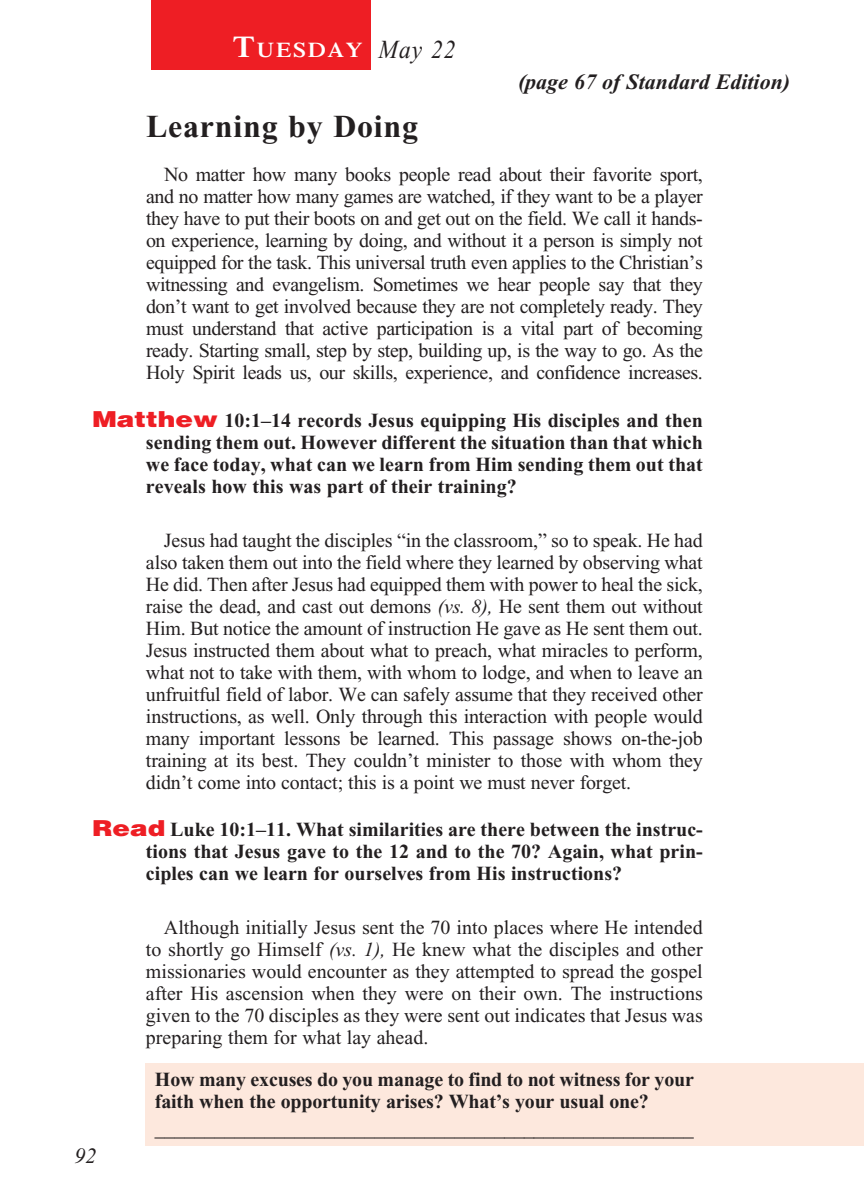
<style>
.page{position:relative;width:864px;height:1188px;background:#fff}
.page>*{position:absolute;margin:0;border:0;box-sizing:border-box;transform-origin:0 0}
._01-Daily_head{font:700 32px "Times New Roman";letter-spacing:.025em;color:#231f20}
._00-Month-Day{font:italic 26px "Times New Roman";color:#231f20;scale:.9 1}
.t1{font:italic 700 22px "Times New Roman";color:#231f20}
.t2{font:italic 22px "Times New Roman";color:#231f20}
.t3{font:600 21px "Times";letter-spacing:.07em;color:#fff;scale:1.1 1}
._4-Body_Copy{font:20px/22px "Times New Roman";letter-spacing:-.01em;color:#231f20;text-align:justify}
._6-question{font:700 20px/22px "Times New Roman";color:#231f20;text-align:justify}
.x-screened_box-text{font:700 20px/22px "Times New Roman";letter-spacing:-.01em;color:#231f20}
.s1{font-size:30px}
.s2{font-family:"Helvetica";font-weight:900;font-size:22px;color:#ee1e24}
.s3{font-style:italic}
</style>
<div class="page">
<div style="left:146px;top:1063px;width:718px;height:83px;background:#fde8dd"></div>
<div style="left:151px;top:0;width:220px;height:70px;background:#ee1e24"></div>
<p class="t3" style="left:233px;top:37px;width:119px"><span class="s1">T</span>UESDAY</p>
<p class="_00-Month-Day" style="left:378px;top:35px;width:87px">May 22</p>
<p class="t1" style="left:518px;top:69px;width:274px">(page 67 of Standard Edition)</p>
<p class="_01-Daily_head" style="left:146px;top:108px;width:274px">Learning by Doing</p>
<p class="_4-Body_Copy" style="left:146px;top:163px;width:559px;text-indent:18px">No matter how many books people read about their favorite sport, and no matter how many games are watched, if they want to be a player they have to put their boots on and get out on the field. We call it hands&shy;on experience, learning by doing, and without it a person is simply not equipped for the task. This universal truth even applies to the Christian’s witnessing and evangelism. Sometimes we hear people say that they don’t want to get involved because they are not completely ready. They must understand that active participation is a vital part of becoming ready. Starting small, step by step, building up, is the way to go. As the Holy Spirit leads us, our skills, experience, and confidence increases.</p>
<p class="_6-question" style="left:146px;top:410px;width:558px;text-indent:-54px"><span class="s2">Matthew</span> 10:1–14 records Jesus equipping His disciples and then sending them out. However different the situation than that which we face today, what can we learn from Him sending them out that reveals how this was part of their training?</p>
<p class="_4-Body_Copy" style="left:146px;top:530px;width:558px;text-indent:18px">Jesus had taught the disciples “in the classroom,” so to speak. He had also taken them out into the field where they learned by observing what He did. Then after Jesus had equipped them with power to heal the sick, raise the dead, and cast out demons <span class="s3">(vs. 8),</span> He sent them out without Him. But notice the amount of instruction He gave as He sent them out.<br>Jesus instructed them about what to preach, what miracles to perform, what not to take with them, with whom to lodge, and when to leave an unfruitful field of labor. We can safely assume that they received other instructions, as well. Only through this interaction with people would many important lessons be learned. This passage shows on-the-job training at its best. They couldn’t minister to those with whom they didn’t come into contact; this is a point we must never forget.</p>
<p class="_6-question" style="left:146px;top:818px;width:558px;text-indent:-54px"><span class="s2">Read</span> Luke 10:1–11. What similarities are there between the instruc&shy;tions that Jesus gave to the 12 and to the 70? Again, what prin&shy;ciples can we learn for ourselves from His instructions?</p>
<p class="_4-Body_Copy" style="left:146px;top:916px;width:558px;text-indent:18px">Although initially Jesus sent the 70 into places where He intended to shortly go Himself <span class="s3">(vs. 1),</span> He knew what the disciples and other missionaries would encounter as they attempted to spread the gospel after His ascension when they were on their own. The instructions given to the 70 disciples as they were sent out indicates that Jesus was preparing them for what lay ahead.</p>
<p class="x-screened_box-text" style="left:155px;top:1068px;width:540px">How many excuses do you manage to find to not witness for your faith when the opportunity arises? What’s your usual one?</p>
<p class="x-screened_box-text" style="left:155px;top:1118px;width:540px">______________________________________________________</p>
<p class="t2" style="left:74px;top:1144px;width:23px">92</p>
</div>
